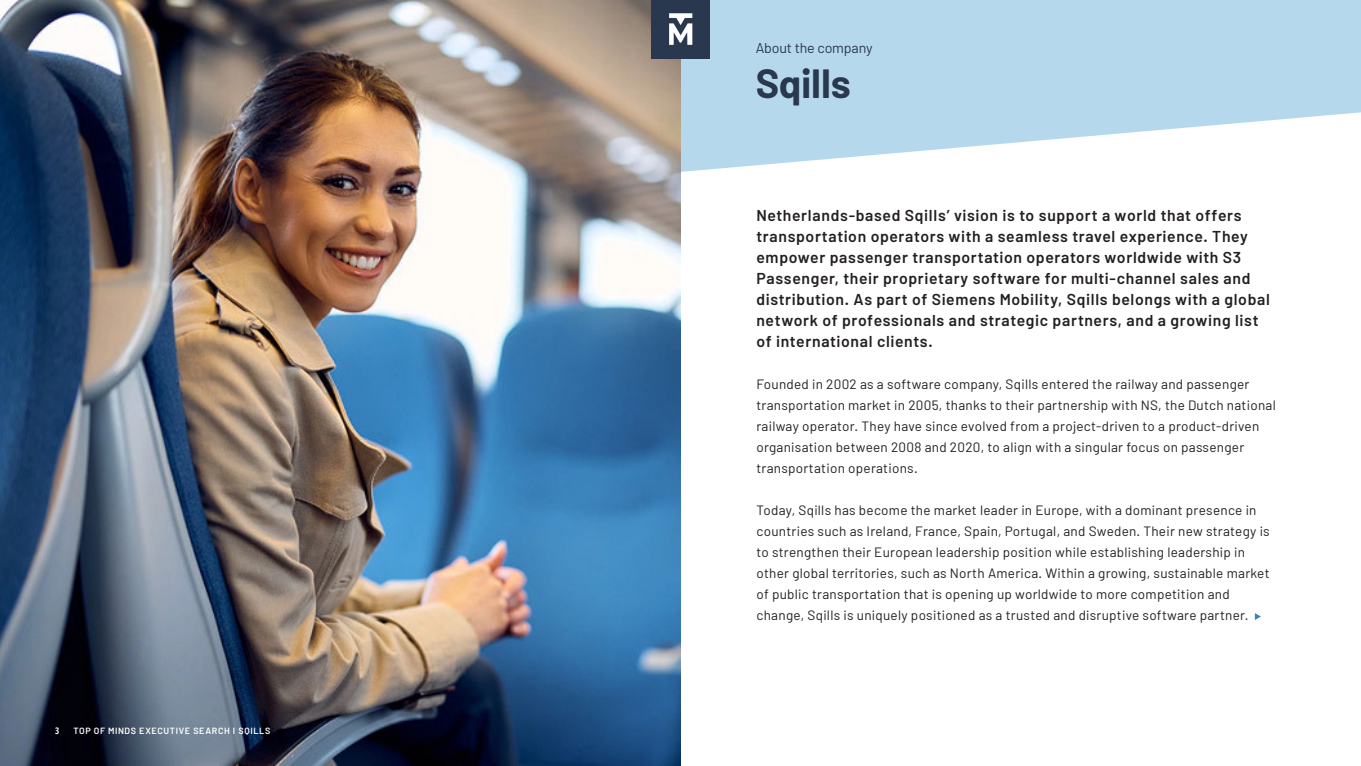
<style>
.page{position:relative;width:1361px;height:766px;background:#fff}
.page>*{position:absolute;margin:0;border:0;box-sizing:border-box;transform-origin:0 0}
.Page_header_kopie{font:700 39.75px "Barlow";letter-spacing:-.005em;color:#2a384e}
.t1{font:600 15.75px/21px "Barlow";letter-spacing:.04em;color:#231f20}
.t2{font:14.25px "Barlow";letter-spacing:-.01em;color:#2a384e}
.t3{font:13.5px/21px "Barlow";letter-spacing:.02em;color:#231f20}
.t4{font:600 9px "Barlow";letter-spacing:.07em;color:#fff}
.t5{font:700 condensed 9px "Open Sans";color:#fff}
</style>
<div class="page">
<svg style="left:680px;top:0;width:681px;height:231px;fill:#b6d8ec"></svg>
<img style="left:0;top:0;width:680px;height:765px">
<img style="left:651px;top:0;width:58px;height:58px">
<svg style="left:1255px;top:613px;width:6px;height:6px"></svg>
<p class="t5" style="left:55px;top:724px;width:6px">3</p>
<p class="t4" style="left:73px;top:725px;width:198px">TOP OF MINDS EXECUTIVE SEARCH I SQILLS</p>
<p class="t2" style="left:755px;top:39px;width:119px">About the company</p>
<p class="Page_header_kopie" style="left:755px;top:59px;width:97px">Sqills</p>
<p class="t1" style="left:756px;top:204px;width:515px">Netherlands-based Sqills’ vision is to support a world that offers transportation operators with a seamless travel experience. They empower passenger transportation operators worldwide with S3<br>Passenger, their proprietary software for multi-channel sales and distribution. As part of Siemens Mobility, Sqills belongs with a global network of professionals and strategic partners, and a growing list of international clients.</p>
<p class="t3" style="left:756px;top:373px;width:521px">Founded in 2002 as a software company, Sqills entered the railway and passenger transportation market in 2005, thanks to their partnership with NS, the Dutch national railway operator. They have since evolved from a project-driven to a product-driven organisation between 2008 and 2020, to align with a singular focus on passenger transportation operations.</p>
<p class="t3" style="left:756px;top:499px;width:515px">Today, Sqills has become the market leader in Europe, with a dominant presence in countries such as Ireland, France, Spain, Portugal, and Sweden. Their new strategy is to strengthen their European leadership position while establishing leadership in other global territories, such as North America. Within a growing, sustainable market of public transportation that is opening up worldwide to more competition and change, Sqills is uniquely positioned as a trusted and disruptive software partner.</p>
</div>
